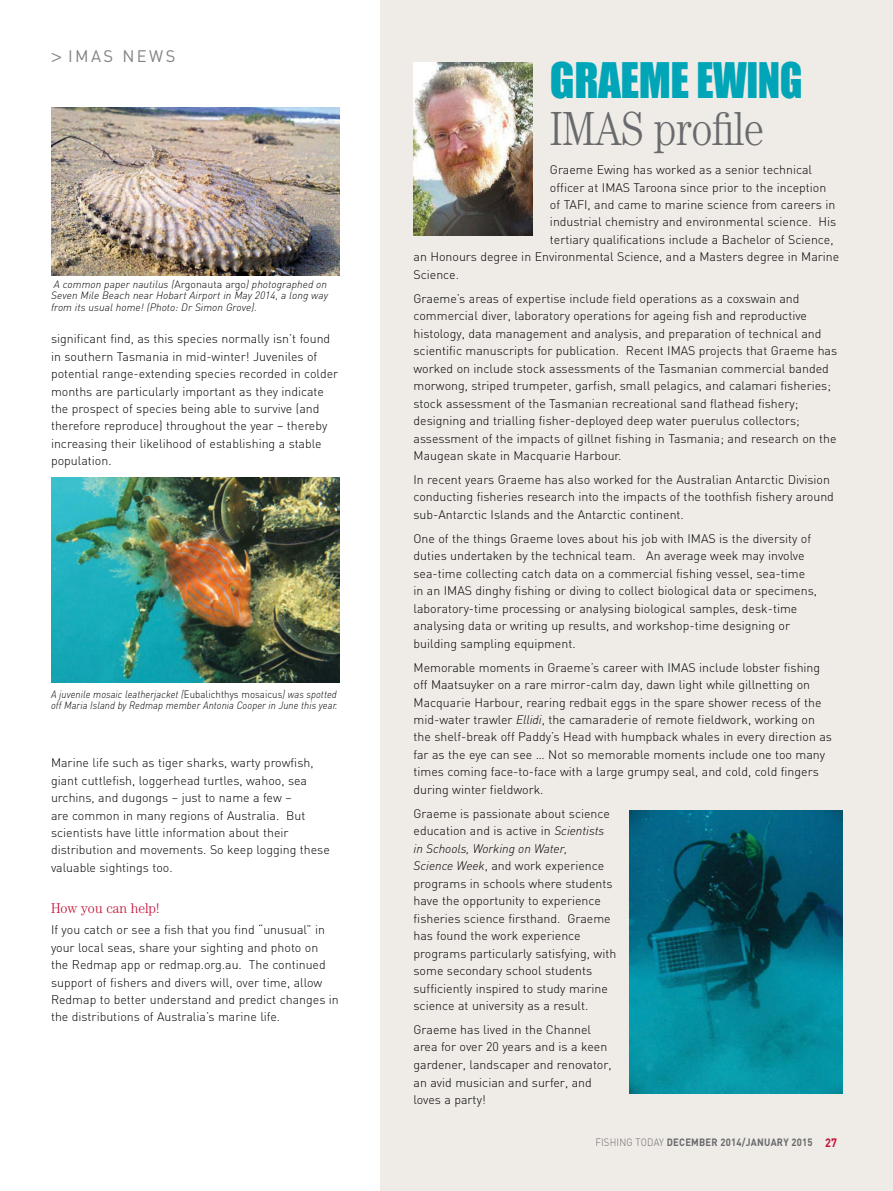
<style>
.page{position:relative;width:893px;height:1191px;background:#fff}
.page>*{position:absolute;margin:0;border:0;box-sizing:border-box;transform-origin:0 0}
.t1{font:300 48px "Century";letter-spacing:-.01em;color:#696a6d;scale:.85 1}
.t2{font:45px "Impact";letter-spacing:-.01em;color:#00a5b8}
.t3{font:16.5px "DIN";letter-spacing:.15em;color:#808285}
.t4{font:300 14.25px "Century";color:#c41037;scale:.95 1}
.t5{font:300 12.3px/17.4px "DIN";color:#000}
.t6{font:italic 300 10.5px/11.4px "DIN";letter-spacing:.005em;color:#000;text-align:justify}
.t7{font:italic 300 10.5px/11.4px "DIN";letter-spacing:.005em;color:#000;scale:.92 1}
.t8{font:700 10.5px "DIN";letter-spacing:.025em;color:#696a6d;scale:.9 1}
.s1{font-family:"Frutiger";font-weight:300;font-size:18px}
.s2{font-style:normal}
.s3{font-style:italic}
.s4{font-weight:300}
.s5{font-size:12px;color:#c41037}
</style>
<div class="page">
<img style="left:51px;top:107px;width:288px;height:168px">
<div style="left:381px;top:0;width:512px;height:1191px;background:#efebe6"></div>
<img style="left:414px;top:62px;width:119px;height:173px">
<img style="left:630px;top:810px;width:212px;height:283px">
<img style="left:51px;top:477px;width:288px;height:206px">
<h3 class="t3" style="left:51px;top:46px;width:126px"><span class="s1">&gt;</span> IMAS NEWS</h3>
<p class="t6" style="left:51px;top:278px;width:279px">A common paper nautilus (<span class="s2">Argonauta argo</span>) photographed on Seven Mile Beach near Hobart Airport in May 2014, a long way from its usual home! (Photo: Dr Simon Grove).</p>
<p class="t5" style="left:51px;top:330px;width:289px">significant find, as this species normally isn’t found in southern Tasmania in mid-winter! Juveniles of potential range-extending species recorded in colder months are particularly important as they indicate the prospect of species being able to survive (and therefore reproduce) throughout the year – thereby increasing their likelihood of establishing a stable population.</p>
<p class="t7" style="left:51px;top:688px;width:313px">A juvenile mosaic leatherjacket (<span class="s2">Eubalichthys mosaicus</span>) was spotted off Maria Island by Redmap member Antonia Cooper in June this year.</p>
<p class="t5" style="left:51px;top:754px;width:280px">Marine life such as tiger sharks, warty prowfish, giant cuttlefish, loggerhead turtles, wahoo, sea urchins, and dugongs – just to name a few –<br>are common in many regions of Australia. But scientists have little information about their distribution and movements. So keep logging these valuable sightings too.</p>
<p class="t4" style="left:51px;top:899px;width:116px">How you can help!</p>
<p class="t5" style="left:51px;top:921px;width:289px">If you catch or see a fish that you find “unusual” in your local seas, share your sighting and photo on<br>the Redmap app or redmap.org.au. The continued support of fishers and divers will, over time, allow Redmap to better understand and predict changes in the distributions of Australia’s marine life.</p>
<h2 class="t2" style="left:550px;top:45px;width:254px">GRAEME EWING</h2>
<h1 class="t1" style="left:550px;top:100px;width:254px">IMAS profile</h1>
<p class="t5" style="left:550px;top:161px;width:264px">Graeme Ewing has worked as a senior technical</p>
<p class="t5" style="left:550px;top:178px;width:278px">officer at IMAS Taroona since prior to the inception</p>
<p class="t5" style="left:550px;top:196px;width:287px">of TAFI, and came to marine science from careers in</p>
<p class="t5" style="left:550px;top:213px;width:288px">industrial chemistry and environmental science. His</p>
<p class="t5" style="left:550px;top:231px;width:285px">tertiary qualifications include a Bachelor of Science,</p>
<p class="t5" style="left:414px;top:248px;width:427px">an Honours degree in Environmental Science, and a Masters degree in Marine</p>
<p class="t5" style="left:414px;top:266px;width:47px">Science.</p>
<p class="t5" style="left:414px;top:289px;width:425px">Graeme’s areas of expertise include field operations as a coxswain and commercial diver, laboratory operations for ageing fish and reproductive histology, data management and analysis, and preparation of technical and scientific manuscripts for publication. Recent IMAS projects that Graeme has worked on include stock assessments of the Tasmanian commercial banded morwong, striped trumpeter, garfish, small pelagics, and calamari fisheries; stock assessment of the Tasmanian recreational sand flathead fishery; designing and trialling fisher-deployed deep water puerulus collectors; assessment of the impacts of gillnet fishing in Tasmania; and research on the Maugean skate in Macquarie Harbour.</p>
<p class="t5" style="left:414px;top:471px;width:422px">In recent years Graeme has also worked for the Australian Antarctic Division conducting fisheries research into the impacts of the toothfish fishery around sub-Antarctic Islands and the Antarctic continent.</p>
<p class="t5" style="left:414px;top:529px;width:405px">One of the things Graeme loves about his job with IMAS is the diversity of duties undertaken by the technical team. An average week may involve sea-time collecting catch data on a commercial fishing vessel, sea-time in an IMAS dinghy fishing or diving to collect biological data or specimens, laboratory-time processing or analysing biological samples, desk-time analysing data or writing up results, and workshop-time designing or building sampling equipment.</p>
<p class="t5" style="left:414px;top:658px;width:420px">Memorable moments in Graeme’s career with IMAS include lobster fishing off Maatsuyker on a rare mirror-calm day, dawn light while gillnetting on Macquarie Harbour, rearing redbait eggs in the spare shower recess of the mid-water trawler <span class="s3">Ellidi</span>, the camaraderie of remote fieldwork, working on the shelf-break off Paddy’s Head with humpback whales in every direction as far as the eye can see … Not so memorable moments include one too many times coming face-to-face with a large grumpy seal, and cold, cold fingers during winter fieldwork.</p>
<p class="t5" style="left:414px;top:804px;width:204px">Graeme is passionate about science education and is active in <span class="s3">Scientists in Schools, Working on Water,<br>Science Week</span>, and work experience programs in schools where students have the opportunity to experience fisheries science firsthand. Graeme has found the work experience programs particularly satisfying, with some secondary school students sufficiently inspired to study marine science at university as a result.</p>
<p class="t5" style="left:414px;top:1020px;width:200px">Graeme has lived in the Channel area for over 20 years and is a keen gardener, landscaper and renovator, an avid musician and surfer, and loves a party!</p>
<p class="t8" style="left:595px;top:1135px;width:270px"><span class="s4">FISHING TODAY</span> DECEMBER 2014/JANUARY 2015 <span class="s5">27</span></p>
</div>
